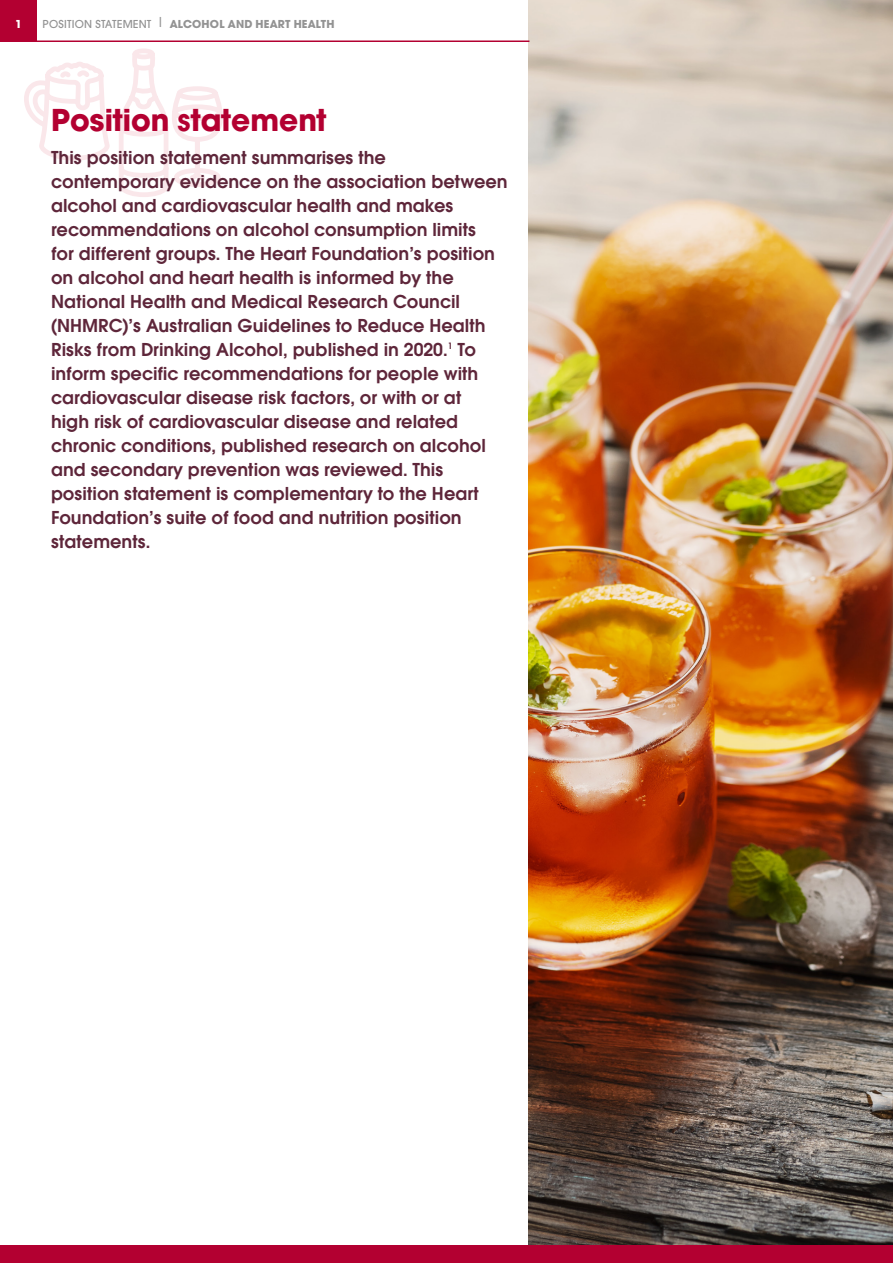
<style>
.page{position:relative;width:893px;height:1263px;background:#fff}
.page>*{position:absolute;margin:0;border:0;box-sizing:border-box;transform-origin:0 0}
.t1{font:700 33px "Avalon";color:#b30031}
.t2{font:600 19.5px/24px "Avalon";color:#5e263a}
.t3{font:700 12px "Avalon";letter-spacing:.015em;color:#939393}
.t4{font:700 12px "Avalon";color:#fff}
.s1{font-weight:500}
.s2{font-weight:600}
</style>
<div class="page">
<svg style="left:24px;top:48px;width:199px;height:149px"></svg>
<img style="left:528px;top:0;width:365px;height:1246px">
<div style="left:0;top:1246px;width:893px;height:17px;background:#b30031"></div>
<hr style="left:0;top:40px;width:529px;height:2px;background:#b30031">
<div style="left:0;top:0;width:37px;height:41px;background:#b30031"></div>
<p class="t4" style="left:15px;top:17px;width:8px">1</p>
<p class="t3" style="left:43px;top:17px;width:293px"><span class="s1">POSITION STATEMENT </span><sup>|</sup> ALCOHOL AND HEART HEALTH</p>
<h1 class="t1" style="left:51px;top:100px;width:277px">Position <span class="s2">s</span>tatement</h1>
<p class="t2" style="left:51px;top:145px;width:458px">This position statement summarises the contemporary evidence on the association between alcohol and cardiovascular health and makes recommendations on alcohol consumption limits<br>for different groups. The Heart Foundation’s position on alcohol and heart health is informed by the National Health and Medical Research Council (NHMRC)’s Australian Guidelines to Reduce Health Risks from Drinking Alcohol, published in 2020.<sup>1</sup> To inform specific recommendations for people with cardiovascular disease risk factors, or with or at<br>high risk of cardiovascular disease and related chronic conditions, published research on alcohol and secondary prevention was reviewed. This position statement is complementary to the Heart Foundation’s suite of food and nutrition position statements.</p>
</div>
